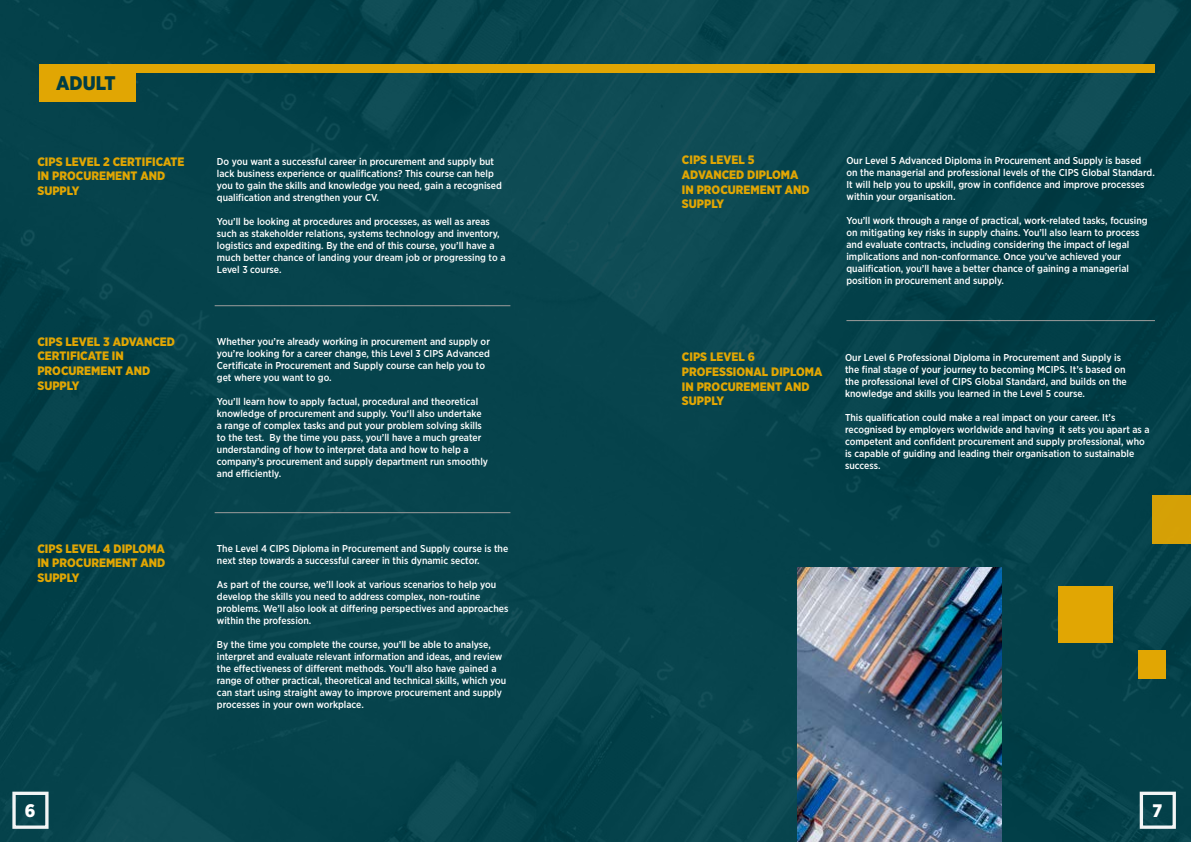
<style>
.page{position:relative;width:1191px;height:842px;background:#fff}
.page>*{position:absolute;margin:0;border:0;box-sizing:border-box;transform-origin:0 0}
.t1{font:900 19.7px "Gotham Narrow";color:#003d46}
.t2{font:900 18.1px "Gotham Narrow";color:#fff}
.t3{font:900 12.2px/14.6px "Gotham Narrow";color:#e1a603}
.t4{font:500 10px/12px "Gotham Narrow";color:#fff}
</style>
<div class="page">
<img style="left:0;top:0;width:1191px;height:842px">
<div style="left:12px;top:792px;width:37px;height:37px;border:3px solid #fff"></div>
<div style="left:1139px;top:792px;width:36px;height:37px;border:3px solid #fff"></div>
<div style="left:1152px;top:495px;width:39px;height:49px;background:#d5a006"></div>
<div style="left:40px;top:64px;width:96px;height:38px;background:#e1a603"></div>
<hr style="left:846px;top:320px;width:309px;height:1px;background:#9d9d9c">
<div style="left:1058px;top:587px;width:55px;height:56px;background:#e1a603"></div>
<div style="left:1138px;top:650px;width:28px;height:29px;background:#e1a603"></div>
<img style="left:797px;top:567px;width:204px;height:275px">
<div style="left:40px;top:64px;width:1115px;height:8px;background:#e1a603"></div>
<hr style="left:215px;top:512px;width:295px;height:1px;background:#9d9d9c">
<hr style="left:215px;top:305px;width:295px;height:1px;background:#9d9d9c">
<h1 class="t1" style="left:56px;top:70px;width:61px">ADULT</h1>
<p class="t3" style="left:37px;top:154px;width:148px">CIPS LEVEL 2 CERTIFICATE<br>IN PROCUREMENT AND<br>SUPPLY</p>
<p class="t4" style="left:217px;top:155px;width:287px">Do you want a successful career in procurement and supply but lack business experience or qualifications? This course can help you to gain the skills and knowledge you need, gain a recognised qualification and strengthen your CV.</p>
<p class="t4" style="left:217px;top:215px;width:290px">You’ll be looking at procedures and processes, as well as areas such as stakeholder relations, systems technology and inventory, logistics and expediting. By the end of this course, you’ll have a much better chance of landing your dream job or progressing to a Level 3 course.</p>
<p class="t3" style="left:682px;top:153px;width:129px">CIPS LEVEL 5<br>ADVANCED DIPLOMA<br>IN PROCUREMENT AND<br>SUPPLY</p>
<p class="t4" style="left:846px;top:154px;width:310px">Our Level 5 Advanced Diploma in Procurement and Supply is based on the managerial and professional levels of the CIPS Global Standard.<br>It will help you to upskill, grow in confidence and improve processes within your organisation.</p>
<p class="t4" style="left:846px;top:214px;width:303px">You’ll work through a range of practical, work-related tasks, focusing on mitigating key risks in supply chains. You’ll also learn to process and evaluate contracts, including considering the impact of legal implications and non-conformance. Once you’ve achieved your qualification, you’ll have a better chance of gaining a managerial position in procurement and supply.</p>
<p class="t3" style="left:37px;top:334px;width:139px">CIPS LEVEL 3 ADVANCED<br>CERTIFICATE IN<br>PROCUREMENT AND<br>SUPPLY</p>
<p class="t4" style="left:217px;top:335px;width:274px">Whether you’re already working in procurement and supply or you’re looking for a career change, this Level 3 CIPS Advanced Certificate in Procurement and Supply course can help you to get where you want to go.</p>
<p class="t4" style="left:217px;top:395px;width:273px">You’ll learn how to apply factual, procedural and theoretical knowledge of procurement and supply. You‘ll also undertake a range of complex tasks and put your problem solving skills to the test. By the time you pass, you’ll have a much greater understanding of how to interpret data and how to help a company’s procurement and supply department run smoothly and efficiently.</p>
<p class="t3" style="left:682px;top:350px;width:142px">CIPS LEVEL 6<br>PROFESSIONAL DIPLOMA<br>IN PROCUREMENT AND<br>SUPPLY</p>
<p class="t4" style="left:845px;top:351px;width:283px">Our Level 6 Professional Diploma in Procurement and Supply is the final stage of your journey to becoming MCIPS. It’s based on the professional level of CIPS Global Standard, and builds on the knowledge and skills you learned in the Level 5 course.</p>
<p class="t4" style="left:845px;top:411px;width:306px">This qualification could make a real impact on your career. It’s recognised by employers worldwide and having it sets you apart as a competent and confident procurement and supply professional, who is capable of guiding and leading their organisation to sustainable success.</p>
<p class="t3" style="left:37px;top:541px;width:129px;text-align:justify">CIPS LEVEL 4 DIPLOMA IN PROCUREMENT AND SUPPLY</p>
<p class="t4" style="left:217px;top:542px;width:293px">The Level 4 CIPS Diploma in Procurement and Supply course is the next step towards a successful career in this dynamic sector.</p>
<p class="t4" style="left:217px;top:578px;width:293px">As part of the course, we’ll look at various scenarios to help you develop the skills you need to address complex, non-routine problems. We’ll also look at differing perspectives and approaches within the profession.</p>
<p class="t4" style="left:217px;top:638px;width:291px">By the time you complete the course, you’ll be able to analyse, interpret and evaluate relevant information and ideas, and review the effectiveness of different methods. You’ll also have gained a range of other practical, theoretical and technical skills, which you can start using straight away to improve procurement and supply processes in your own workplace.</p>
<h2 class="t2" style="left:25px;top:798px;width:12px">6</h2>
<h2 class="t2" style="left:1152px;top:798px;width:11px">7</h2>
</div>
